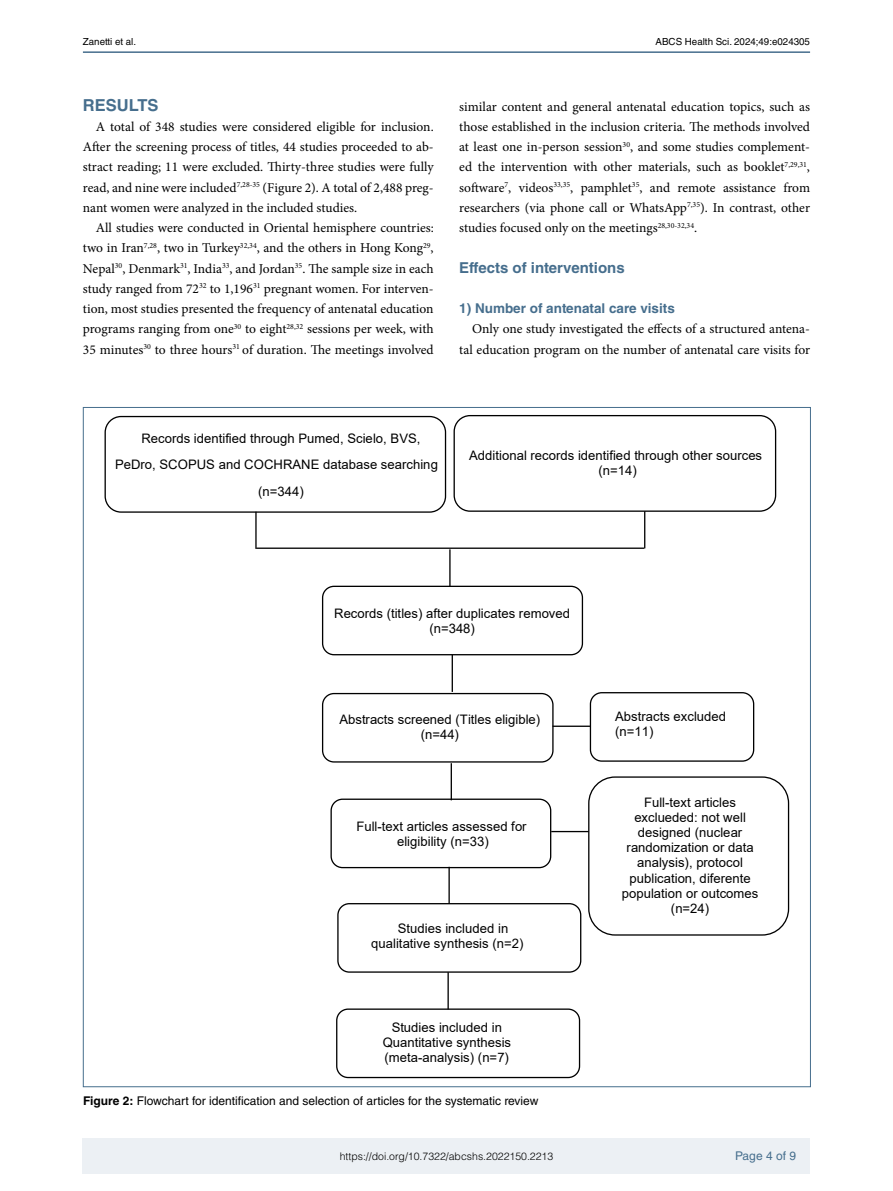
<style>
.page{position:relative;width:893px;height:1191px;background:#fff}
.page>*{position:absolute;margin:0;border:0;box-sizing:border-box;transform-origin:0 0}
.t1{font:700 16.5px "Helvetica LT Std";color:#466e8d}
.t2{font:700 15px "Helvetica LT Std";color:#466e8d}
.t3{font:13.5px/20.2px "Minion Pro";color:#000;text-align:justify}
.t4{font:700 13.5px "Helvetica LT Std";color:#466e8d}
.t5{font:13.05px/15.1px "Arial";color:#000;text-align:center}
.t6{font:12px "Helvetica LT Std";color:#000}
.t7{font:12px "Helvetica LT Std";color:#466e8d}
.t8{font:300 10.5px "Helvetica LT Std";color:#000}
.t9{font:9.75px "Helvetica LT Std";color:#000}
.s1{font-weight:700}
</style>
<div class="page">
<hr style="left:83px;top:51px;width:727px;height:2px;background:#466e8d">
<div style="left:83px;top:1138px;width:727px;height:35px;background:#ecf0f4"></div>
<div style="left:105px;top:416px;width:341px;height:97px;border:1px solid #000;border-radius:16px"></div>
<div style="left:454px;top:415px;width:322px;height:97px;border:1px solid #000;border-radius:16px"></div>
<hr style="left:255px;top:512px;width:2px;height:37px;background:#000">
<hr style="left:644px;top:511px;width:1px;height:37px;background:#000">
<hr style="left:256px;top:547px;width:388px;height:2px;background:#000">
<div style="left:322px;top:585px;width:261px;height:70px;border:1px solid #000;border-radius:11px"></div>
<hr style="left:449px;top:549px;width:2px;height:37px;background:#000">
<hr style="left:452px;top:655px;width:1px;height:37px;background:#000">
<div style="left:322px;top:693px;width:232px;height:69px;border:1px solid #000;border-radius:11px"></div>
<hr style="left:552px;top:725px;width:38px;height:2px;background:#000">
<div style="left:590px;top:692px;width:164px;height:69px;border:1px solid #000;border-radius:11px"></div>
<hr style="left:451px;top:763px;width:1px;height:37px;background:#000">
<div style="left:330px;top:798px;width:221px;height:70px;border:1px solid #000;border-radius:11px"></div>
<hr style="left:448px;top:866px;width:2px;height:38px;background:#000">
<div style="left:337px;top:903px;width:244px;height:69px;border:1px solid #000;border-radius:11px"></div>
<hr style="left:447px;top:972px;width:2px;height:37px;background:#000">
<div style="left:336px;top:1008px;width:244px;height:70px;border:1px solid #000;border-radius:11px"></div>
<hr style="left:551px;top:831px;width:38px;height:1px;background:#000">
<div style="left:588px;top:776px;width:201px;height:159px;border:1px solid #000;border-radius:26px"></div>
<p class="t9" style="left:83px;top:36px;width:55px">Zanetti et al.</p>
<p class="t9" style="left:656px;top:36px;width:156px">ABCS Health Sci. 2024;49:e024305</p>
<p class="t1" style="left:83px;top:95px;width:77px">RESULTS</p>
<p class="t3" style="left:83px;top:116px;width:352px;text-indent:13px">A total of 348 studies were considered eligible for inclusion.<br>After the screening process of titles, 44 studies proceeded to ab&shy;stract reading; 11 were excluded. Thirty-three studies were fully read, and nine were included<sup>7,28-35</sup> (Figure 2). A total of 2,488 preg&shy;nant women were analyzed in the included studies.</p>
<p class="t3" style="left:83px;top:218px;width:352px;text-indent:13px">All studies were conducted in Oriental hemisphere countries: two in Iran<sup>7,28</sup>, two in Turkey<sup>32,34</sup>, and the others in Hong Kong<sup>29</sup>, Nepal<sup>30</sup>, Denmark<sup>31</sup>, India<sup>33</sup>, and Jordan<sup>35</sup>. The sample size in each study ranged from 72<sup>32</sup> to 1,196<sup>31</sup> pregnant women. For interven&shy;tion, most studies presented the frequency of antenatal education programs ranging from one<sup>30</sup> to eight<sup>28,32</sup> sessions per week, with 35 minutes<sup>30</sup> to three hours<sup>31</sup> of duration. The meetings involved</p>
<p class="t3" style="left:459px;top:96px;width:352px">similar content and general antenatal education topics, such as those established in the inclusion criteria. The methods involved at least one in-person session<sup>30</sup>, and some studies complement&shy;ed the intervention with other materials, such as booklet<sup>7,29,31</sup>, software<sup>7</sup>, videos<sup>33,35</sup>, pamphlet<sup>35</sup>, and remote assistance from researchers (via phone call or WhatsApp<sup>7,35</sup>). In contrast, other studies focused only on the meetings<sup>28,30-32,34</sup>.</p>
<p class="t2" style="left:459px;top:258px;width:167px">Effects of interventions</p>
<p class="t4" style="left:459px;top:300px;width:217px">1) Number of antenatal care visits</p>
<p class="t3" style="left:459px;top:319px;width:352px;text-align:right">Only one study investigated the effects of a structured antena&shy;tal education program on the number of antenatal care visits for</p>
<p class="t5" style="left:141px;top:430px;width:281px">Records identified through Pumed, Scielo, BVS,</p>
<p class="t5" style="left:115px;top:457px;width:324px">PeDro, SCOPUS and COCHRANE database searching</p>
<p class="t5" style="left:258px;top:484px;width:47px">(n=344)</p>
<p class="t5" style="left:469px;top:447px;width:294px">Additional records identified through other sources (n=14)</p>
<p class="t5" style="left:334px;top:606px;width:237px">Records (titles) after duplicates removed (n=348)</p>
<p class="t5" style="left:339px;top:712px;width:202px">Abstracts screened (Titles eligible) (n=44)</p>
<p class="t5" style="left:615px;top:709px;width:112px;text-align:left">Abstracts excluded (n=11)</p>
<p class="t5" style="left:356px;top:818px;width:172px">Full-text articles assessed for eligibility (n=33)</p>
<p class="t5" style="left:371px;top:921px;width:154px;text-align:left;text-indent:27px">Studies included in qualitative synthesis (n=2)</p>
<p class="t5" style="left:383px;top:1019px;width:130px">Studies included in<br>Quantitative synthesis (meta-analysis) (n=7)</p>
<p class="t6" style="left:83px;top:1094px;width:457px"><span class="s1">Figure 2:</span> Flowchart for identification and selection of articles for the systematic review</p>
<p class="t5" style="left:622px;top:794px;width:138px">Full-text articles exclueded: not well designed (nuclear randomization or data analysis), protocol publication, diferente population or outcomes (n=24)</p>
<p class="t8" style="left:340px;top:1149px;width:215px">https://doi.org/10.7322/abcshs.2022150.2213</p>
<p class="t7" style="left:735px;top:1148px;width:62px">Page 4 of 9</p>
</div>
